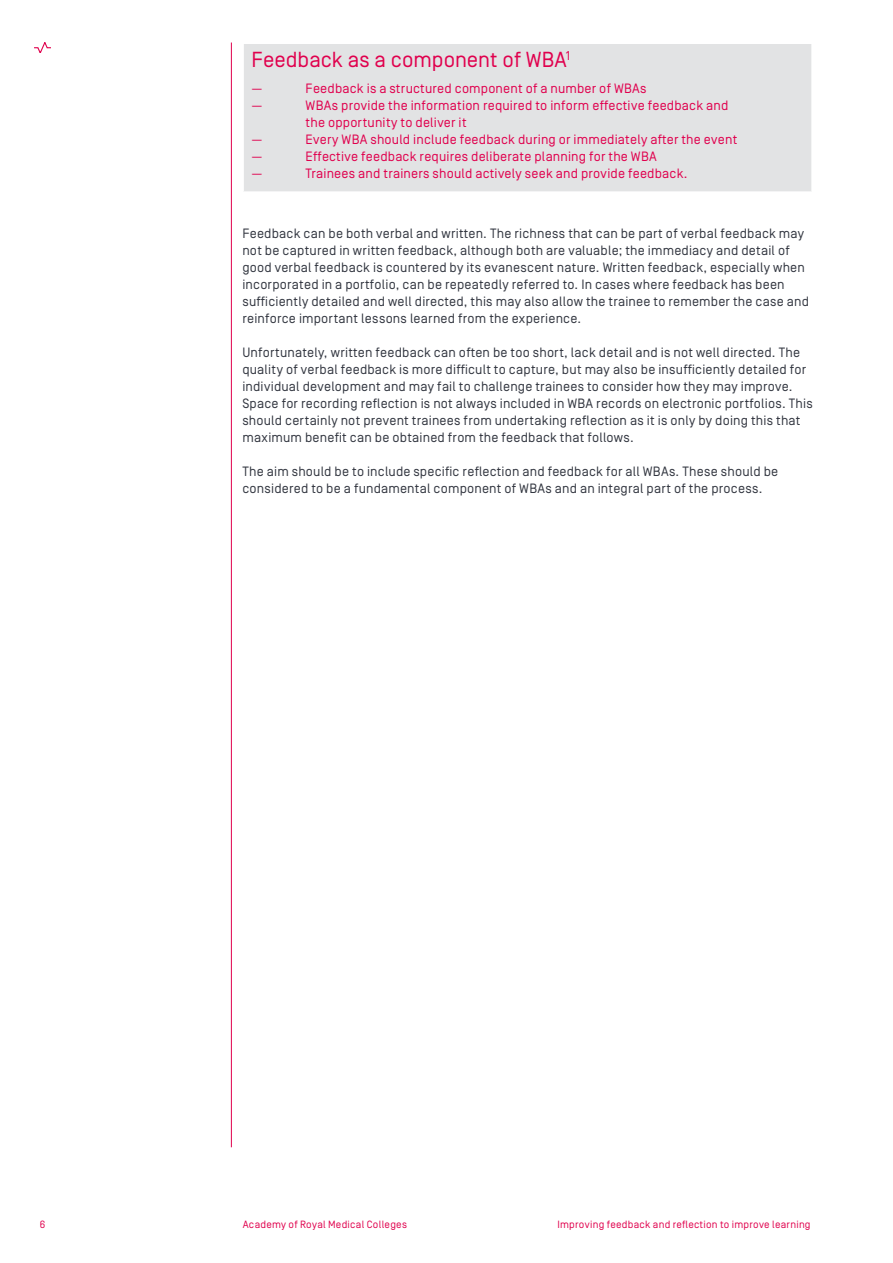
<style>
.page{position:relative;width:893px;height:1263px;background:#fff}
.page>*{position:absolute;margin:0;border:0;box-sizing:border-box;transform-origin:0 0}
.AoRMC_Body_9pt{font:21.75px "Simplon BP Regular";color:#e0004d}
.AoRMC_Body_9pt-2{font:13.5px/17px "Simplon BP Regular";letter-spacing:.015em;color:#323640}
.AoRMC_Body_9pt-3{font:13.5px/17px "Simplon BP Regular";letter-spacing:.015em;color:#e0004d}
.t1{font:10.5px "Simplon BP Regular";letter-spacing:.025em;color:#e0004d}
</style>
<div class="page">
<hr style="left:231px;top:43px;width:1px;height:1104px;background:#e0004d">
<svg style="left:34px;top:43px;width:17px;height:10px"></svg>
<div style="left:243px;top:43px;width:569px;height:149px;background:#e2e3e4"></div>
<hr style="left:242px;top:44px;width:2px;height:147px;background:#fff">
<hr style="left:242px;top:43px;width:571px;height:1px;background:#fff">
<hr style="left:811px;top:44px;width:2px;height:147px;background:#fff">
<hr style="left:242px;top:191px;width:571px;height:2px;background:#fff">
<p class="AoRMC_Body_9pt" style="left:252px;top:47px;width:320px">Feedback as a component of WBA<sup>1</sup></p>
<p class="AoRMC_Body_9pt-3" style="left:252px;top:79px;width:12px">—</p>
<p class="AoRMC_Body_9pt-3" style="left:306px;top:79px;width:342px">Feedback is a structured component of a number of WBAs</p>
<p class="AoRMC_Body_9pt-3" style="left:252px;top:96px;width:12px">—</p>
<p class="AoRMC_Body_9pt-3" style="left:306px;top:96px;width:424px">WBAs provide the information required to inform effective feedback and the opportunity to deliver it</p>
<p class="AoRMC_Body_9pt-3" style="left:252px;top:130px;width:12px">—</p>
<p class="AoRMC_Body_9pt-3" style="left:306px;top:130px;width:433px">Every WBA should include feedback during or immediately after the event</p>
<p class="AoRMC_Body_9pt-3" style="left:252px;top:147px;width:12px">—</p>
<p class="AoRMC_Body_9pt-3" style="left:306px;top:147px;width:353px">Effective feedback requires deliberate planning for the WBA</p>
<p class="AoRMC_Body_9pt-3" style="left:252px;top:164px;width:12px">—</p>
<p class="AoRMC_Body_9pt-3" style="left:306px;top:164px;width:383px">Trainees and trainers should actively seek and provide feedback.</p>
<p class="AoRMC_Body_9pt-2" style="left:242px;top:225px;width:568px">Feedback can be both verbal and written. The richness that can be part of verbal feedback may not be captured in written feedback, although both are valuable; the immediacy and detail of good verbal feedback is countered by its evanescent nature. Written feedback, especially when incorporated in a portfolio, can be repeatedly referred to. In cases where feedback has been sufficiently detailed and well directed, this may also allow the trainee to remember the case and reinforce important lessons learned from the experience.</p>
<p class="AoRMC_Body_9pt-2" style="left:242px;top:344px;width:565px">Unfortunately, written feedback can often be too short, lack detail and is not well directed. The quality of verbal feedback is more difficult to capture, but may also be insufficiently detailed for individual development and may fail to challenge trainees to consider how they may improve.</p>
<p class="AoRMC_Body_9pt-2" style="left:242px;top:395px;width:572px">Space for recording reflection is not always included in WBA records on electronic portfolios. This should certainly not prevent trainees from undertaking reflection as it is only by doing this that maximum benefit can be obtained from the feedback that follows.</p>
<p class="AoRMC_Body_9pt-2" style="left:242px;top:463px;width:537px">The aim should be to include specific reflection and feedback for all WBAs. These should be considered to be a fundamental component of WBAs and an integral part of the process.</p>
<p class="t1" style="left:40px;top:1218px;width:7px">6</p>
<p class="t1" style="left:243px;top:1218px;width:166px">Academy of Royal Medical Colleges</p>
<p class="t1" style="left:557px;top:1218px;width:255px">Improving feedback and reflection to improve learning</p>
</div>
